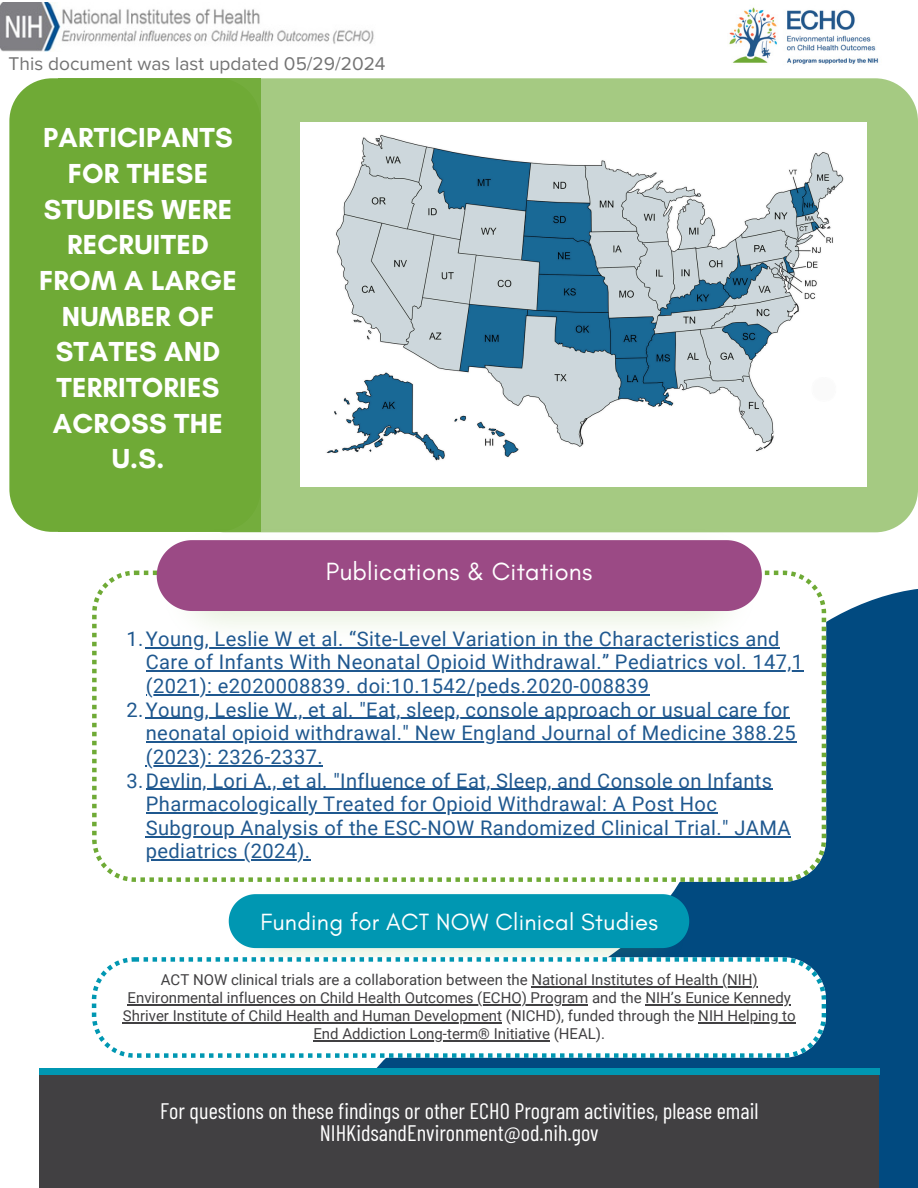
<style>
.page{position:relative;width:918px;height:1188px;background:#fff}
.page>*{position:absolute;margin:0;border:0;box-sizing:border-box;transform-origin:0 0}
.t1{font:700 28.05px/35.7px "Xmhdpy Glacial Indifference";letter-spacing:.01em;color:#fff;text-align:center}
.t2{font:25.35px "Hfpdpp Glacial Indifference";letter-spacing:.01em;color:#fff}
.t3{font:23.85px "Hfpdpp Glacial Indifference";letter-spacing:.01em;color:#fff}
.t4{font:22.35px/21.3px "Vgxnqs Barlow Condensed";color:#fff;text-align:center}
.t5{font:20.1px/23.7px "Lfjtnw Roboto";letter-spacing:.02em;color:#1f588f}
.t6{font:19.05px "Kvnbbr Proxima Nova";color:#737373}
.t7{font:15px/18px "Lfjtnw Roboto";color:#414042;text-align:center}
</style>
<div class="page">
<div style="left:9px;top:78px;width:49px;height:454px;background:#6faa36"></div>
<div style="left:261px;top:78px;width:657px;height:422px;background:#a5ca82"></div>
<svg style="left:228px;top:500px;width:690px;height:688px;background:#457d92"></svg>
<svg style="left:92px;top:571px;width:734px;height:311px"></svg>
<img style="left:162px;top:529px;width:595px;height:115px">
<div style="left:157px;top:540px;width:605px;height:71px;background:#9b4a85"></div>
<div style="left:58px;top:78px;width:203px;height:454px;background:#6faa36"></div>
<hr style="left:146px;top:647px;width:634px;height:1px;background:#1f588f">
<img style="left:301px;top:122px;width:565px;height:365px">
<hr style="left:146px;top:671px;width:658px;height:1px;background:#1f588f">
<hr style="left:146px;top:694px;width:504px;height:1px;background:#1f588f">
<hr style="left:146px;top:718px;width:644px;height:1px;background:#1f588f">
<hr style="left:146px;top:741px;width:650px;height:2px;background:#1f588f">
<hr style="left:146px;top:765px;width:177px;height:1px;background:#1f588f">
<hr style="left:146px;top:789px;width:627px;height:1px;background:#1f588f">
<hr style="left:146px;top:812px;width:571px;height:1px;background:#1f588f">
<hr style="left:146px;top:836px;width:645px;height:1px;background:#1f588f">
<hr style="left:146px;top:860px;width:165px;height:1px;background:#1f588f">
<img style="left:729px;top:7px;width:150px;height:58px">
<div style="left:39px;top:1068px;width:840px;height:120px;background:#414042"></div>
<div style="left:39px;top:1068px;width:840px;height:7px;background:#0097b2"></div>
<img style="left:233px;top:886px;width:452px;height:71px">
<div style="left:229px;top:894px;width:460px;height:54px;background:#0097b2"></div>
<svg style="left:92px;top:957px;width:734px;height:100px"></svg>
<hr style="left:531px;top:986px;width:227px;height:2px;background:#414042">
<hr style="left:128px;top:1004px;width:460px;height:2px;background:#414042">
<hr style="left:645px;top:1004px;width:146px;height:2px;background:#414042">
<hr style="left:123px;top:1022px;width:379px;height:2px;background:#414042">
<hr style="left:698px;top:1022px;width:98px;height:2px;background:#414042">
<hr style="left:313px;top:1040px;width:237px;height:2px;background:#414042">
<img style="left:0;top:3px;width:374px;height:48px">
<p class="t6" style="left:9px;top:53px;width:379px">This document was last updated 05/29/2024</p>
<h2 class="t1" style="left:39px;top:120px;width:199px">PARTICIPANTS<br>FOR THESE<br>STUDIES WERE<br>RECRUITED<br>FROM A LARGE<br>NUMBER OF<br>STATES AND<br>TERRITORIES<br>ACROSS THE<br>U.S.</h2>
<h2 class="t2" style="left:326px;top:556px;width:268px">Publications &amp; Citations</h2>
<p class="t5" style="left:146px;top:627px;width:659px;text-indent:-19px">1.Young, Leslie W et al. “Site-Level Variation in the Characteristics and<br>Care of Infants With Neonatal Opioid Withdrawal.” Pediatrics vol. 147,1 (2021): e2020008839. doi:10.1542/peds.2020-008839</p>
<p class="t5" style="left:146px;top:698px;width:652px;text-indent:-19px">2.Young, Leslie W., et al. "Eat, sleep, console approach or usual care for neonatal opioid withdrawal." New England Journal of Medicine 388.25 (2023): 2326-2337.</p>
<p class="t5" style="left:146px;top:769px;width:646px;text-indent:-19px">3.Devlin, Lori A., et al. "Influence of Eat, Sleep, and Console on Infants Pharmacologically Treated for Opioid Withdrawal: A Post Hoc Subgroup Analysis of the ESC-NOW Randomized Clinical Trial." JAMA pediatrics (2024).</p>
<h2 class="t3" style="left:260px;top:908px;width:399px">Funding for ACT NOW Clinical Studies</h2>
<p class="t7" style="left:123px;top:971px;width:674px">ACT NOW clinical trials are a collaboration between the National Institutes of Health (NIH)<br>Environmental influences on Child Health Outcomes (ECHO) Program and the NIH’s Eunice Kennedy Shriver Institute of Child Health and Human Development (NICHD), funded through the NIH Helping to End Addiction Long-term® Initiative (HEAL).</p>
<h3 class="t4" style="left:160px;top:1100px;width:600px">For questions on these findings or other ECHO Program activities, please email<br>NIHKidsandEnvironment@od.nih.gov</h3>
</div>
